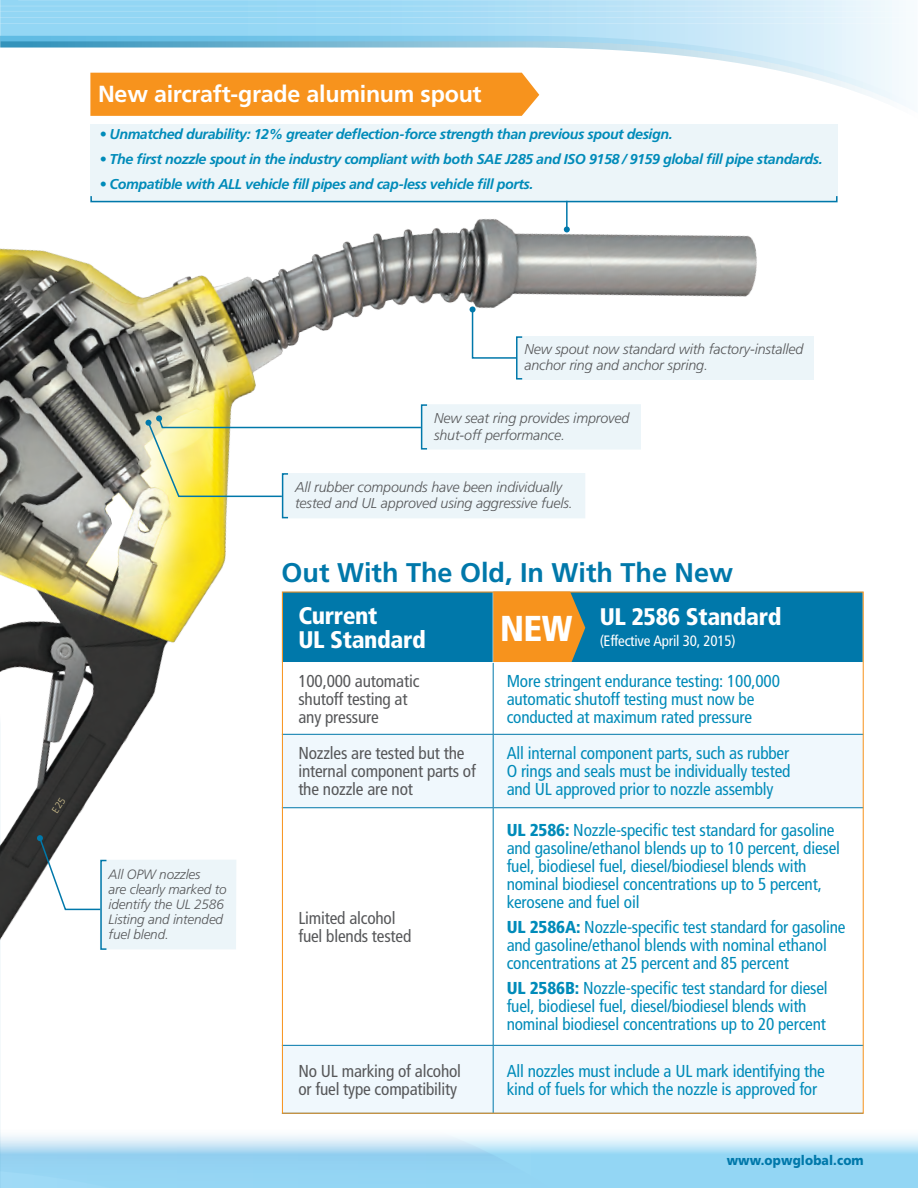
<style>
.page{position:relative;width:918px;height:1188px;background:#fff}
.page>*{position:absolute;margin:0;border:0;box-sizing:border-box;transform-origin:0 0}
.t1{font:900 condensed 36px "Frutiger LT Std";color:#fff}
.t2{font:700 27px "Frutiger LT Std";color:#0078aa}
.t3{font:900 condensed 24px/24px "Frutiger LT Std";letter-spacing:-.015em;color:#fff}
.t4{font:700 23.25px "Frutiger LT Std";letter-spacing:-.01em;color:#fff}
.t5{font:condensed 17.25px/18px "Frutiger LT Std";letter-spacing:-.01em;color:#008bb9}
.t6{font:condensed 17.25px/18px "Frutiger LT Std";letter-spacing:-.01em;color:#57585a}
.t7{font:condensed 15px "Frutiger LT Std";letter-spacing:-.015em;color:#fff}
.t8{font:italic 700 14.25px "Frutiger LT Std";letter-spacing:-.03em;color:#008bb9}
.t9{font:italic 300 14.25px/16.5px "Frutiger LT Std";letter-spacing:-.01em;color:#57585a}
.t10{font:italic 300 13.5px/15px "Frutiger LT Std";letter-spacing:-.01em;color:#57585a}
.t11{font:900 13.5px "Frutiger LT Std";letter-spacing:.01em;color:#0078aa;scale:.9 1}
.s1{font-weight:900}
</style>
<div class="page">
<svg style="left:672px;top:1135px;width:246px;height:53px;background:#a8ddf6"></svg>
<svg style="left:1px;top:1135px;width:671px;height:53px;background:#a8dbf4"></svg>
<svg style="left:0;top:0;width:906px;height:106px"></svg>
<hr style="left:0;top:23px;width:918px;height:1px;background:#fff">
<hr style="left:0;top:11px;width:918px;height:1px;background:#fff">
<hr style="left:0;top:17px;width:918px;height:1px;background:#fff">
<hr style="left:0;top:6px;width:918px;height:1px;background:#fff">
<hr style="left:18px;top:0;width:900px;height:1px;background:#fff">
<svg style="left:90px;top:73px;width:449px;height:1px"></svg>
<hr style="left:0;top:711px;width:1px;height:477px;background:#0078aa">
<img style="left:0;top:74px;width:894px;height:916px">
<svg style="left:284px;top:735px;width:578px;height:377px"></svg>
<hr style="left:493px;top:663px;width:1px;height:71px;background:#0078aa">
<hr style="left:282px;top:734px;width:211px;height:1px;background:#0078aa">
<hr style="left:493px;top:734px;width:370px;height:1px;background:#0078aa">
<hr style="left:493px;top:735px;width:1px;height:72px;background:#0078aa">
<hr style="left:282px;top:807px;width:211px;height:1px;background:#0078aa">
<hr style="left:493px;top:807px;width:370px;height:1px;background:#0078aa">
<hr style="left:493px;top:808px;width:1px;height:237px;background:#0078aa">
<hr style="left:282px;top:1045px;width:211px;height:1px;background:#0078aa">
<hr style="left:493px;top:1045px;width:370px;height:1px;background:#0078aa">
<hr style="left:493px;top:1046px;width:1px;height:67px;background:#0078aa">
<hr style="left:493px;top:591px;width:371px;height:1px;background:#fff">
<svg style="left:282px;top:591px;width:581px;height:72px;background:#2c7f95"></svg>
<div style="left:100px;top:860px;width:136px;height:89px;background:#ecf5f9"></div>
<div style="left:282px;top:473px;width:303px;height:45px;background:#ecf5f9"></div>
<div style="left:422px;top:404px;width:219px;height:46px;background:#ecf5f9"></div>
<div style="left:282px;top:473px;width:7px;height:45px;border:2px solid #0078aa"></div>
<svg style="left:37px;top:835px;width:65px;height:76px"></svg>
<div style="left:517px;top:336px;width:297px;height:44px;background:#ecf5f9"></div>
<svg style="left:470px;top:306px;width:48px;height:53px"></svg>
<svg style="left:145px;top:415px;width:277px;height:83px"></svg>
<div style="left:90px;top:195px;width:748px;height:7px;border:2px solid #0078aa"></div>
<hr style="left:566px;top:201px;width:2px;height:28px;background:#0078aa">
<svg style="left:564px;top:226px;width:6px;height:6px"></svg>
<svg style="left:52px;top:797px;width:14px;height:16px"></svg>
<p class="t4" style="left:98px;top:80px;width:385px">New aircraft-grade aluminum spout</p>
<p class="t8" style="left:99px;top:126px;width:575px">• Unmatched durability: 12% greater deflection-force strength than previous spout design.</p>
<p class="t8" style="left:99px;top:151px;width:725px">• The first nozzle spout in the industry compliant with both SAE J285 and ISO 9158 / 9159 global fill pipe standards.</p>
<p class="t8" style="left:99px;top:176px;width:436px">• Compatible with ALL vehicle fill pipes and cap-less vehicle fill ports.</p>
<p class="t9" style="left:524px;top:341px;width:281px">New spout now standard with factory-installed anchor ring and anchor spring.</p>
<p class="t9" style="left:434px;top:410px;width:197px">New seat ring provides improved shut-off performance.</p>
<p class="t9" style="left:295px;top:479px;width:279px">All rubber compounds have been individually tested and UL approved using aggressive fuels.</p>
<p class="t2" style="left:282px;top:556px;width:453px">Out With The Old, In With The New</p>
<p class="t3" style="left:298px;top:604px;width:129px">Current<br>UL Standard</p>
<p class="t3" style="left:600px;top:605px;width:183px">UL 2586 Standard</p>
<p class="t1" style="left:500px;top:607px;width:74px">NEW</p>
<p class="t7" style="left:600px;top:632px;width:137px">(Effective April 30, 2015)</p>
<p class="t10" style="left:109px;top:867px;width:120px">All OPW nozzles<br>are clearly marked to identify the UL 2586<br>Listing and intended fuel blend.</p>
<p class="t6" style="left:298px;top:672px;width:123px">100,000 automatic shutoff testing at any pressure</p>
<p class="t5" style="left:507px;top:672px;width:275px">More stringent endurance testing: 100,000 automatic shutoff testing must now be conducted at maximum rated pressure</p>
<p class="t6" style="left:298px;top:745px;width:179px">Nozzles are tested but the internal component parts of the nozzle are not</p>
<p class="t5" style="left:507px;top:745px;width:285px;text-align:justify">All internal component parts, such as rubber O rings and seals must be individually tested and UL approved prior to nozzle assembly</p>
<p class="t6" style="left:298px;top:909px;width:114px">Limited alcohol fuel blends tested</p>
<p class="t5" style="left:507px;top:821px;width:335px"><span class="s1">UL 2586:</span> Nozzle-specific test standard for gasoline and gasoline/ethanol blends up to 10 percent, diesel fuel, biodiesel fuel, diesel/biodiesel blends with nominal biodiesel concentrations up to 5 percent, kerosene and fuel oil</p>
<p class="t5" style="left:507px;top:918px;width:340px"><span class="s1">UL 2586A:</span> Nozzle-specific test standard for gasoline and gasoline/ethanol blends with nominal ethanol concentrations at 25 percent and 85 percent</p>
<p class="t5" style="left:507px;top:979px;width:323px"><span class="s1">UL 2586B:</span> Nozzle-specific test standard for diesel fuel, biodiesel fuel, diesel/biodiesel blends with nominal biodiesel concentrations up to 20 percent</p>
<p class="t6" style="left:298px;top:1062px;width:164px">No UL marking of alcohol or fuel type compatibility</p>
<p class="t5" style="left:507px;top:1062px;width:320px">All nozzles must include a UL mark identifying the kind of fuels for which the nozzle is approved for</p>
<p class="t11" style="left:727px;top:1152px;width:154px">www.opwglobal.com</p>
</div>
